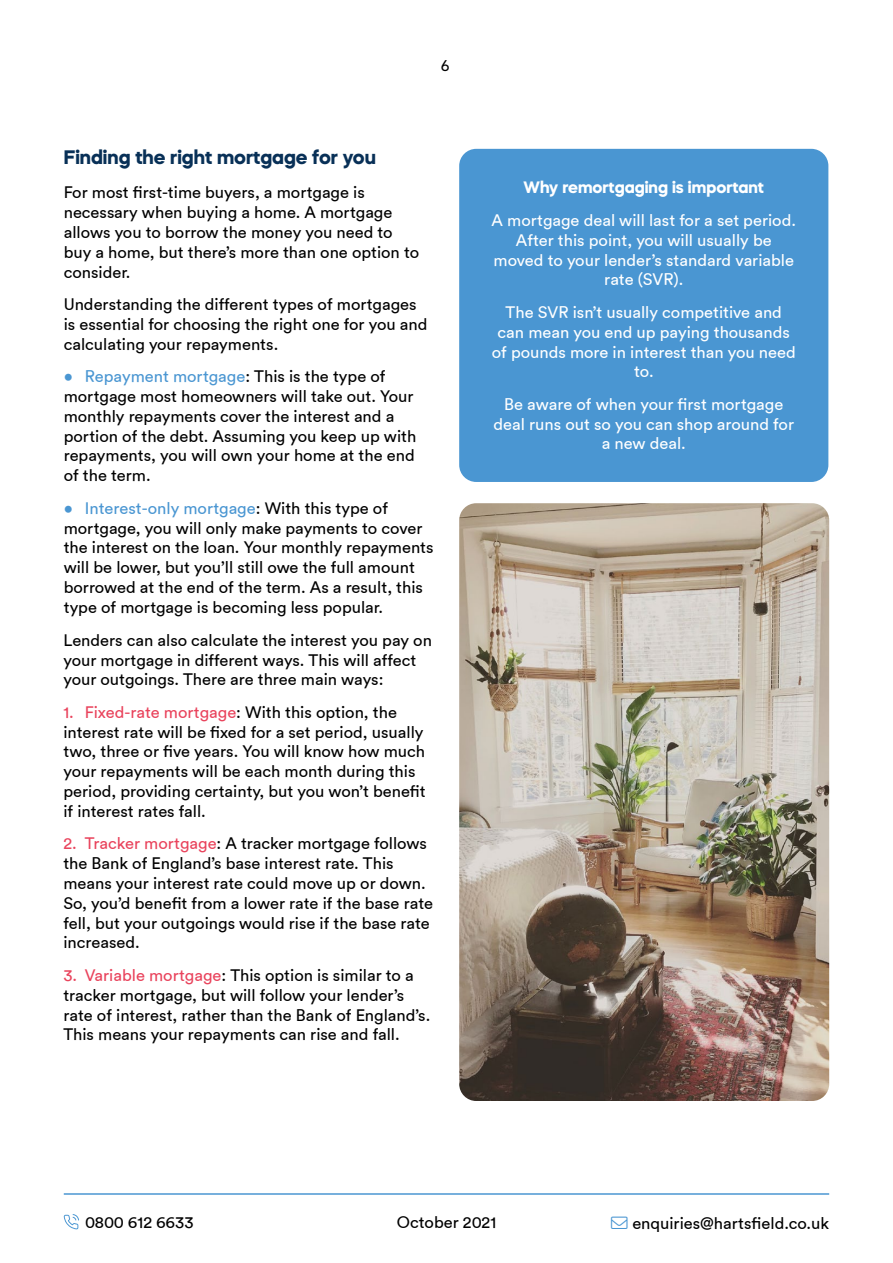
<style>
.page{position:relative;width:893px;height:1263px;background:#fff}
.page>*{position:absolute;margin:0;border:0;box-sizing:border-box;transform-origin:0 0}
.t1{font:700 19.5px "Mazzard H";color:#083057}
.t2{font:16.5px/19.8px "Circular Std";color:#000}
.t3{font:16.5px/19.8px "Circular Std";color:#fff;text-align:center}
.t4{font:700 16.5px "Mazzard H";color:#fff}
.t5{font:15px "Azo Sans";color:#000}
.s1{color:#4a96d2}
.s2{color:#e9435c}
</style>
<div class="page">
<hr style="left:64px;top:1193px;width:765px;height:2px;background:#4a96d2">
<div style="left:459px;top:149px;width:369px;height:333px;background:#4a96d2;border-radius:17px"></div>
<img style="left:459px;top:503px;width:370px;height:598px">
<svg style="left:64px;top:1214px;width:15px;height:15px"></svg>
<p class="t5" style="left:441px;top:56px;width:10px">6</p>
<p class="t1" style="left:64px;top:144px;width:314px">Finding the right mortgage for you</p>
<p class="t2" style="left:64px;top:183px;width:357px">For most first-time buyers, a mortgage is necessary when buying a home. A mortgage allows you to borrow the money you need to buy a home, but there’s more than one option to consider.</p>
<p class="t2" style="left:64px;top:295px;width:365px">Understanding the different types of mortgages is essential for choosing the right one for you and calculating your repayments.</p>
<p class="t2" style="left:64px;top:367px;width:354px"><span class="s1">• Repayment mortgage</span>: This is the type of mortgage most homeowners will take out. Your monthly repayments cover the interest and a portion of the debt. Assuming you keep up with repayments, you will own your home at the end of the term.</p>
<p class="t2" style="left:64px;top:498px;width:371px"><span class="s1">• Interest-only mortgage</span>: With this type of mortgage, you will only make payments to cover the interest on the loan. Your monthly repayments will be lower, but you’ll still owe the full amount borrowed at the end of the term. As a result, this type of mortgage is becoming less popular.</p>
<p class="t2" style="left:63px;top:630px;width:370px">Lenders can also calculate the interest you pay on your mortgage in different ways. This will affect your outgoings. There are three main ways:</p>
<p class="t2" style="left:63px;top:703px;width:364px"><span class="s2">1. Fixed-rate mortgage</span>: With this option, the interest rate will be fixed for a set period, usually two, three or five years. You will know how much your repayments will be each month during this period, providing certainty, but you won’t benefit if interest rates fall.</p>
<p class="t2" style="left:63px;top:834px;width:371px"><span class="s2">2. Tracker mortgage</span>: A tracker mortgage follows the Bank of England’s base interest rate. This means your interest rate could move up or down.<br>So, you’d benefit from a lower rate if the base rate fell, but your outgoings would rise if the base rate increased.</p>
<p class="t2" style="left:63px;top:966px;width:368px"><span class="s2">3. Variable mortgage</span>: This option is similar to a tracker mortgage, but will follow your lender’s rate of interest, rather than the Bank of England’s.<br>This means your repayments can rise and fall.</p>
<p class="t4" style="left:524px;top:177px;width:242px">Why remortgaging is important</p>
<p class="t3" style="left:492px;top:211px;width:306px">A mortgage deal will last for a set period.<br>After this point, you will usually be moved to your lender’s standard variable rate (SVR).</p>
<p class="t3" style="left:492px;top:303px;width:306px">The SVR isn’t usually competitive and can mean you end up paying thousands of pounds more in interest than you need to.</p>
<p class="t3" style="left:493px;top:395px;width:302px">Be aware of when your first mortgage deal runs out so you can shop around for a new deal.</p>
<p class="t2" style="left:397px;top:1213px;width:101px">October 2021</p>
<p class="t2" style="left:85px;top:1213px;width:110px">0800 612 6633</p>
<p class="t2" style="left:611px;top:1214px;width:219px"><span class="s1">→</span> enquiries@hartsfield.co.uk</p>
</div>
